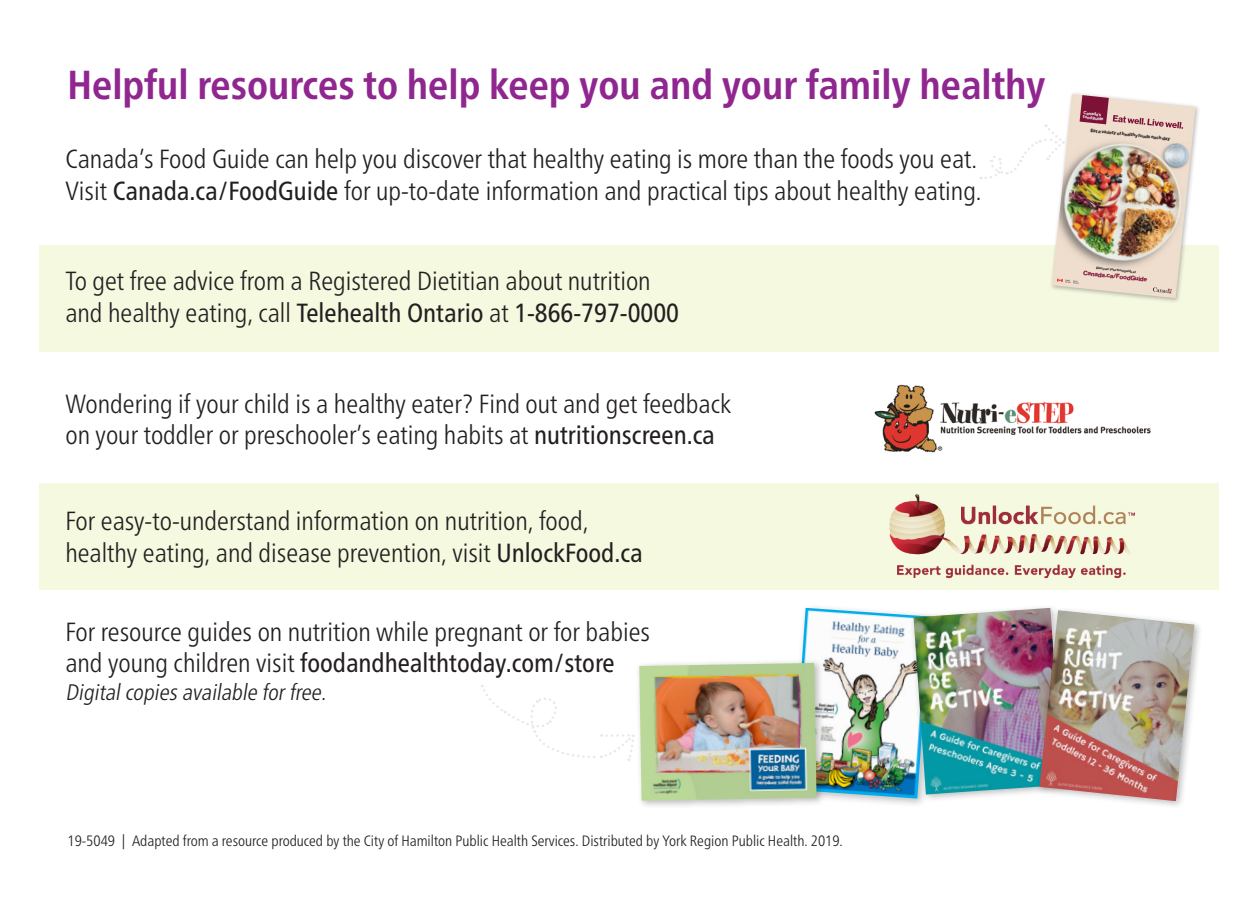
<style>
.page{position:relative;width:1260px;height:900px;background:#fff}
.page>*{position:absolute;margin:0;border:0;box-sizing:border-box;transform-origin:0 0}
.Paragraph_Style_1{font:700 condensed 40.5px "Frutiger Neue LT Pro";color:#90268f}
.Paragraph_Style_1-2{font:300 condensed 26.25px/31.5px "Frutiger Neue LT Pro";color:#231f20}
.Paragraph_Style_1-3{font:italic 300 condensed 22.5px "Frutiger Neue LT Pro";color:#231f20}
.t1{font:300 condensed 15px "Frutiger Neue LT Pro";color:#231f20}
.t2{font:6.25px "N Haas Grotesk DS Pro 75 Bd";color:#7e1136}
.t3{font:4.75px "N Haas Grotesk DS Pro 75 Bd";color:#231f20}
.t4{font:4.5px/4px "N Haas Grotesk DS Pro 65 Md";color:#fff}
.t5{font:3.25px "N Haas Grotesk DS Pro 75 Bd";color:#231f20}
.s1{font-weight:400}
</style>
<div class="page">
<div style="left:789px;top:604px;width:151px;height:204px;background:#231f20;opacity:.3"></div>
<img style="left:793px;top:608px;width:116px;height:191px">
<img style="left:874px;top:384px;width:277px;height:69px">
<div style="left:39px;top:483px;width:1180px;height:107px;background:#f5f9e0"></div>
<div style="left:39px;top:245px;width:1180px;height:107px;background:#f5f9e0"></div>
<img style="left:889px;top:494px;width:246px;height:85px">
<div style="left:909px;top:604px;width:162px;height:199px;background:#231f20;opacity:.3"></div>
<img style="left:914px;top:608px;width:121px;height:187px">
<div style="left:1035px;top:606px;width:168px;height:204px;background:#231f20;opacity:.3"></div>
<img style="left:1039px;top:610px;width:155px;height:191px">
<svg style="left:481px;top:685px;width:154px;height:76px"></svg>
<div style="left:635px;top:658px;width:190px;height:151px;background:#231f20;opacity:.3"></div>
<img style="left:639px;top:663px;width:178px;height:138px">
<div style="left:1049px;top:91px;width:152px;height:213px;background:#231f20;opacity:.3"></div>
<img style="left:1052px;top:94px;width:144px;height:204px">
<svg style="left:1080px;top:94px;width:103px;height:35px"></svg>
<svg style="left:1153px;top:287px;width:19px;height:7px"></svg>
<svg style="left:1057px;top:279px;width:22px;height:5px"></svg>
<svg style="left:981px;top:125px;width:84px;height:55px"></svg>
<p class="Paragraph_Style_1" style="left:68px;top:61px;width:979px">Helpful resources to help keep you and your family healthy</p>
<p class="Paragraph_Style_1-2" style="left:65px;top:143px;width:918px">Canada’s Food Guide can help you discover that healthy eating is more than the foods you eat.<br>Visit <span class="s1">Canada.ca/FoodGuide</span> for up-to-date information and practical tips about healthy eating.</p>
<p class="Paragraph_Style_1-2" style="left:65px;top:265px;width:615px">To get free advice from a Registered Dietitian about nutrition and healthy eating, call <span class="s1">Telehealth Ontario</span> at <span class="s1">1-866-797-0000</span></p>
<p class="Paragraph_Style_1-2" style="left:65px;top:388px;width:667px">Wondering if your child is a healthy eater? Find out and get feedback on your toddler or preschooler’s eating habits at <span class="s1">nutritionscreen.ca</span></p>
<p class="Paragraph_Style_1-2" style="left:65px;top:505px;width:579px">For easy-to-understand information on nutrition, food, healthy eating, and disease prevention, visit <span class="s1">UnlockFood.ca</span></p>
<p class="Paragraph_Style_1-2" style="left:65px;top:616px;width:586px">For resource guides on nutrition while pregnant or for babies and young children visit <span class="s1">foodandhealthtoday.com/store</span></p>
<p class="Paragraph_Style_1-3" style="left:65px;top:678px;width:266px">Digitalcopies available forfree.</p>
<p class="t4" style="left:1084px;top:111px;width:22px;rotate:6deg">Canada’s food guide</p>
<p class="t3" style="left:1091px;top:128px;width:81px;rotate:6deg">Eat a variety of healthy foods each day</p>
<p class="t5" style="left:1096px;top:266px;width:42px;rotate:6deg">Discover your food guide at</p>
<p class="t2" style="left:1084px;top:269px;width:66px;rotate:6deg">Canada.ca/FoodGuide</p>
<p class="t1" style="left:68px;top:832px;width:777px">19-5049 | Adapted from a resource produced by the City of Hamilton Public Health Services. Distributed by York Region Public Health. 2019.</p>
</div>
